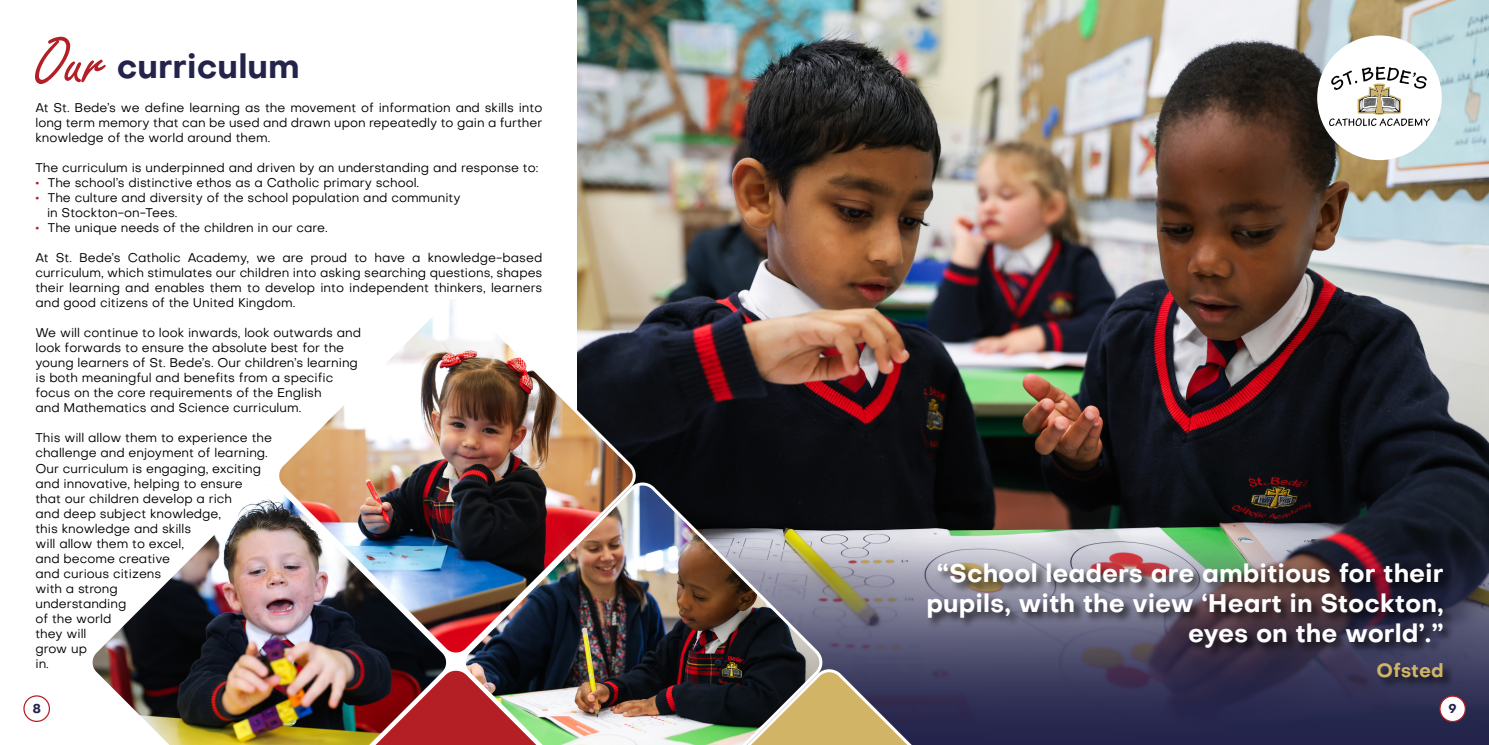
<style>
.page{position:relative;width:1489px;height:745px;background:#fff}
.page>*{position:absolute;margin:0;border:0;box-sizing:border-box;transform-origin:0 0}
.t1{font:700 33.25px "Objectivity";color:#23234b}
.t2{font:700 25px/30px "Objectivity";color:#fff;text-align:right}
.t3{font:700 18.75px "Objectivity";color:#d2b467}
.t4{font:12.5px/15px "Objectivity";color:#000}
.t5{font:700 12.5px "Objectivity";color:#23234b}
.s1{font-family:"Freestyle Script";font-weight:400;font-size:70px;color:#b41f26}
.s2{font-weight:700;color:#b41f26}
</style>
<div class="page">
<img style="left:578px;top:0;width:910px;height:744px">
<img style="left:92px;top:499px;width:355px;height:245px">
<img style="left:272px;top:295px;width:368px;height:364px">
<img style="left:276px;top:668px;width:182px;height:76px">
<img style="left:458px;top:482px;width:368px;height:262px">
<svg style="left:645px;top:668px;width:368px;height:76px;background:#635d56"></svg>
<div style="left:926px;top:561px;width:528px;height:128px;background:#000;opacity:.75"></div>
<div style="left:23px;top:694px;width:27px;height:27px;border:1px solid #b41f26;border-radius:50%"></div>
<div style="left:1439px;top:695px;width:26px;height:26px;background:#fff;border-radius:50%"></div>
<div style="left:1439px;top:695px;width:26px;height:26px;border:1px solid #b41f26;border-radius:50%"></div>
<div style="left:1316px;top:35px;width:125px;height:125px;background:#fff;border-radius:50%"></div>
<svg style="left:1329px;top:67px;width:100px;height:59px"></svg>
<h1 class="t1" style="left:35px;top:42px;width:266px"><span class="s1">Our</span> curriculum</h1>
<p class="t4" style="left:35px;top:100px;width:508px;text-align:justify">At St. Bede’s we define learning as the movement of information and skills into long term memory that can be used and drawn upon repeatedly to gain a further knowledge of the world around them.</p>
<p class="t4" style="left:35px;top:160px;width:504px">The curriculum is underpinned and driven by an understanding and response to:</p>
<p class="t4" style="left:35px;top:175px;width:385px"><span class="s2">•</span> The school’s distinctive ethos as a Catholic primary school.</p>
<p class="t4" style="left:47px;top:190px;width:415px;text-indent:-12px"><span class="s2">•</span> The culture and diversity of the school population and community in Stockton-on-Tees.</p>
<p class="t4" style="left:35px;top:220px;width:294px"><span class="s2">•</span> The unique needs of the children in our care.</p>
<p class="t4" style="left:35px;top:250px;width:508px;text-align:justify">At St. Bede’s Catholic Academy, we are proud to have a knowledge-based curriculum, which stimulates our children into asking searching questions, shapes their learning and enables them to develop into independent thinkers, learners and good citizens of the United Kingdom.</p>
<p class="t4" style="left:35px;top:325px;width:327px">We will continue to look inwards, look outwards and look forwards to ensure the absolute best for the young learners of St. Bede’s. Our children’s learning is both meaningful and benefits from a specific focus on the core requirements of the English<br>and Mathematics and Science curriculum.</p>
<p class="t4" style="left:35px;top:430px;width:238px">This will allow them to experience the challenge and enjoyment of learning.<br>Our curriculum is engaging, exciting and innovative, helping to ensure<br>that our children develop a rich<br>and deep subject knowledge,<br>this knowledge and skills<br>will allow them to excel,<br>and become creative<br>and curious citizens<br>with a strong<br>understanding<br>of the world<br>they will<br>grow up<br>in.</p>
<h2 class="t2" style="left:926px;top:557px;width:518px">“School leaders are ambitious for their pupils, with the view ‘Heart in Stockton, eyes on the world’.”</h2>
<h3 class="t3" style="left:1376px;top:656px;width:68px">Ofsted</h3>
<p class="t5" style="left:32px;top:699px;width:10px">8</p>
<p class="t5" style="left:1448px;top:699px;width:10px">9</p>
</div>
